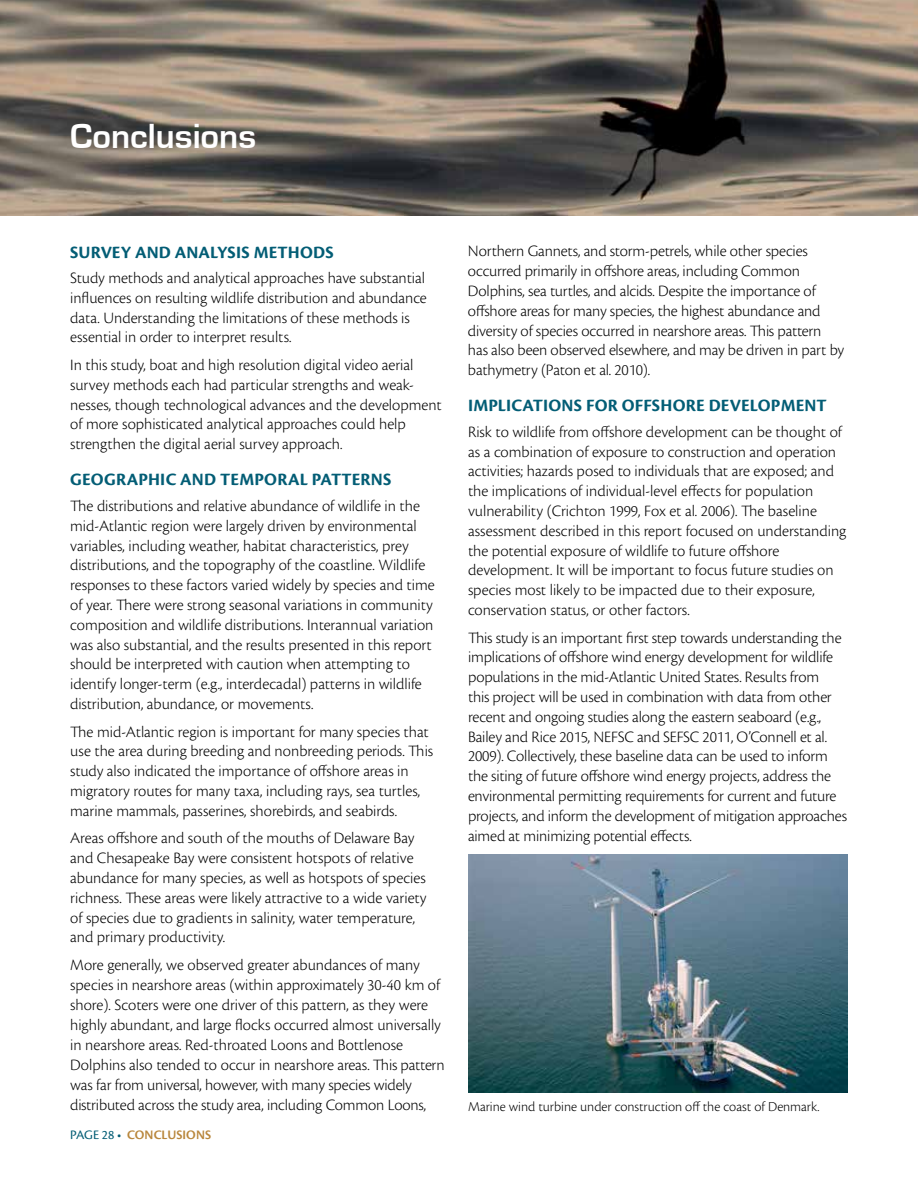
<style>
.page{position:relative;width:918px;height:1188px;background:#fff}
.page>*{position:absolute;margin:0;border:0;box-sizing:border-box;transform-origin:0 0}
.t1{font:700 36px "Eurostile";color:#fff}
.t2{font:700 18px "Cronos Pro";letter-spacing:.01em;color:#035d75}
.t3{font:300 16.5px/19.8px "Cronos Pro";letter-spacing:-.005em;color:#000}
.t4{font:300 14.25px "Cronos Pro";color:#000}
.t5{font:600 13.5px "Cronos Pro";color:#b9873d}
.s1{font-weight:400;color:#035d75}
</style>
<div class="page">
<img style="left:0;top:0;width:918px;height:216px">
<img style="left:468px;top:854px;width:380px;height:239px">
<h1 class="t1" style="left:70px;top:117px;width:188px">Conclusions</h1>
<h4 class="t2" style="left:70px;top:242px;width:265px">SURVEY AND ANALYSIS METHODS</h4>
<p class="t3" style="left:70px;top:268px;width:358px">Study methods and analytical approaches have substantial infuences on resulting wildlife distribution and abundance data. Understanding the limitations of these methods is essential in order to interpret results.</p>
<p class="t3" style="left:70px;top:355px;width:373px">In this study, boat and high resolution digital video aerial survey methods each had particular strengths and weak&shy;nesses, though technological advances and the development of more sophisticated analytical approaches could help strengthen the digital aerial survey approach.</p>
<h4 class="t2" style="left:70px;top:470px;width:323px">GEOGRAPHIC AND TEMPORAL PATTERNS</h4>
<p class="t3" style="left:70px;top:496px;width:366px">Te distributions and relative abundance of wildlife in the mid-Atlantic region were largely driven by environmental variables, including weather, habitat characteristics, prey distributions, and the topography of the coastline. Wildlife responses to these factors varied widely by species and time of year. Tere were strong seasonal variations in community composition and wildlife distributions. Interannual variation was also substantial, and the results presented in this report should be interpreted with caution when attempting to identify longer-term (e.g., interdecadal) patterns in wildlife distribution, abundance, or movements.</p>
<p class="t3" style="left:70px;top:721px;width:364px">Te mid-Atlantic region is important for many species that use the area during breeding and nonbreeding periods. Tis study also indicated the importance of ofshore areas in migratory routes for many taxa, including rays, sea turtles, marine mammals, passerines, shorebirds, and seabirds.</p>
<p class="t3" style="left:70px;top:828px;width:358px">Areas ofshore and south of the mouths of Delaware Bay and Chesapeake Bay were consistent hotspots of relative abundance for many species, as well as hotspots of species richness. Tese areas were likely attractive to a wide variety of species due to gradients in salinity, water temperature, and primary productivity.</p>
<p class="t3" style="left:70px;top:955px;width:376px">More generally, we observed greater abundances of many species in nearshore areas (within approximately 30-40 km of shore). Scoters were one driver of this pattern, as they were highly abundant, and large focks occurred almost universally in nearshore areas. Red-throated Loons and Bottlenose Dolphins also tended to occur in nearshore areas. Tis pattern was far from universal, however, with many species widely distributed across the study area, including Common Loons,</p>
<h5 class="t5" style="left:70px;top:1127px;width:142px"><span class="s1">PAGE 28 •</span> CONCLUSIONS</h5>
<p class="t3" style="left:468px;top:241px;width:378px">Northern Gannets, and storm-petrels, while other species occurred primarily in ofshore areas, including Common Dolphins, sea turtles, and alcids. Despite the importance of ofshore areas for many species, the highest abundance and diversity of species occurred in nearshore areas. Tis pattern has also been observed elsewhere, and may be driven in part by bathymetry (Paton et al. 2010).</p>
<h4 class="t2" style="left:468px;top:395px;width:360px">IMPLICATIONS FOR OFFSHORE DEVELOPMENT</h4>
<p class="t3" style="left:468px;top:422px;width:380px">Risk to wildlife from ofshore development can be thought of as a combination of exposure to construction and operation activities; hazards posed to individuals that are exposed; and the implications of individual-level efects for population vulnerability (Crichton 1999, Fox et al. 2006). Te baseline assessment described in this report focused on understanding the potential exposure of wildlife to future ofshore development. It will be important to focus future studies on species most likely to be impacted due to their exposure, conservation status, or other factors.</p>
<p class="t3" style="left:468px;top:628px;width:381px">Tis study is an important frst step towards understanding the implications of ofshore wind energy development for wildlife populations in the mid-Atlantic United States. Results from<br>this project will be used in combination with data from other recent and ongoing studies along the eastern seaboard (e.g., Bailey and Rice 2015, NEFSC and SEFSC 2011, O’Connell et al.<br>2009). Collectively, these baseline data can be used to inform the siting of future ofshore wind energy projects, address the environmental permitting requirements for current and future projects, and inform the development of mitigation approaches aimed at minimizing potential efects.</p>
<p class="t4" style="left:468px;top:1099px;width:353px">Marine wind turbine under construction of the coast of Denmark.</p>
</div>
